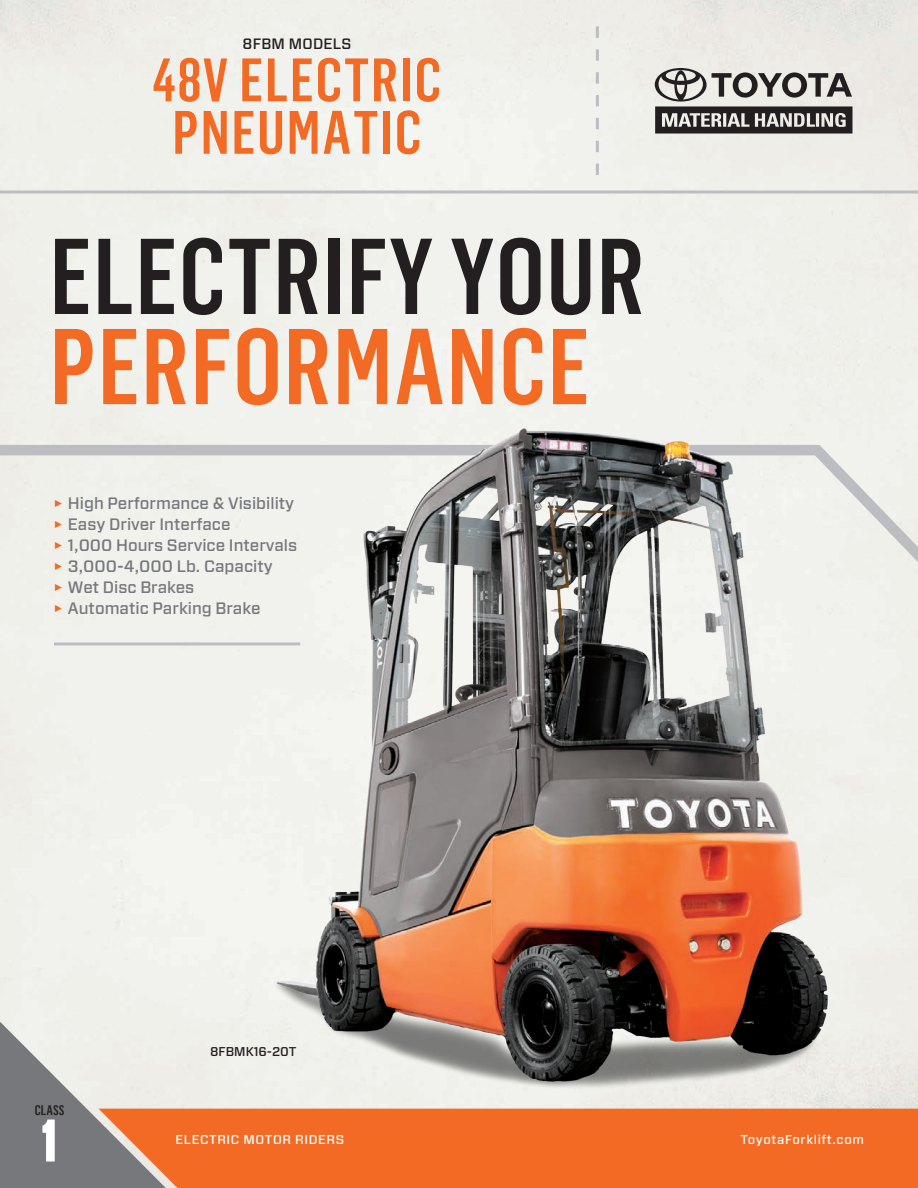
<style>
.page{position:relative;width:918px;height:1188px;background:#fff}
.page>*{position:absolute;margin:0;border:0;box-sizing:border-box;transform-origin:0 0}
.t1{font:500 105.45px/90.2px "Flama Condensed";letter-spacing:.015em;color:#231f20}
.t2{font:500 60px/52.5px "Flama Condensed";letter-spacing:.03em;color:#f36a24;text-align:center}
.t3{font:60px "Numbers Prospekt";color:#fff}
.t4{font:500 16.5px "Forza";color:#76787b}
.t5{font:500 15px "Forza";letter-spacing:.015em;color:#231f20}
.t6{font:500 13.5px "Flama Condensed";letter-spacing:.015em;color:#231f20}
.t7{font:500 12.75px "Forza";letter-spacing:.05em;color:#fff}
.t8{font:500 12.75px "Forza";letter-spacing:.05em;color:#fbfaf5}
.t9{font:500 12.75px "Forza";color:#231f20}
.s1{color:#f36a24}
.s2{font-family:"Flama Condensed";font-size:21px;color:#f36a24}
</style>
<div class="page">
<div style="left:166px;top:1109px;width:752px;height:79px;background:#f36a24"></div>
<svg style="left:0;top:1022px;width:166px;height:166px;background:#b2a7a1"></svg>
<svg style="left:596px;top:27px;width:3px;height:148px"></svg>
<svg style="left:0;top:190px;width:918px;height:4px;background:#c8c9ca"></svg>
<svg style="left:655px;top:68px;width:197px;height:65px;background:#8d8b89"></svg>
<svg style="left:0;top:440px;width:918px;height:156px;background:#ecece8"></svg>
<img style="left:208px;top:403px;width:676px;height:705px">
<hr style="left:54px;top:642px;width:246px;height:3px;background:#bcbdc0">
<p class="t5" style="left:243px;top:34px;width:110px">8FBM MODELS</p>
<p class="t2" style="left:152px;top:52px;width:291px">48V ELECTRIC<br>PNEUMATIC</p>
<p class="t1" style="left:50px;top:228px;width:597px">ELECTRIFY YOUR<br><span class="s1">PERFORMANCE</span></p>
<p class="t4" style="left:54px;top:492px;width:242px"><span class="s2">►</span> High Performance &amp; Visibility</p>
<p class="t4" style="left:54px;top:513px;width:178px"><span class="s2">►</span> Easy Driver Interface</p>
<p class="t4" style="left:54px;top:534px;width:245px"><span class="s2">►</span> 1,000 Hours Service Intervals</p>
<p class="t4" style="left:54px;top:555px;width:220px"><span class="s2">►</span> 3,000-4,000 Lb. Capacity</p>
<p class="t4" style="left:54px;top:576px;width:142px"><span class="s2">►</span> Wet Disc Brakes</p>
<p class="t4" style="left:54px;top:597px;width:208px"><span class="s2">►</span> Automatic Parking Brake</p>
<p class="t6" style="left:35px;top:1102px;width:31px">CLASS</p>
<p class="t3" style="left:40px;top:1111px;width:21px">1</p>
<p class="t9" style="left:210px;top:1044px;width:88px">8FBMK16-20T</p>
<p class="t7" style="left:176px;top:1131px;width:170px">ELECTRIC MOTOR RIDERS</p>
<p class="t8" style="left:741px;top:1131px;width:125px">ToyotaForklift.com</p>
</div>
